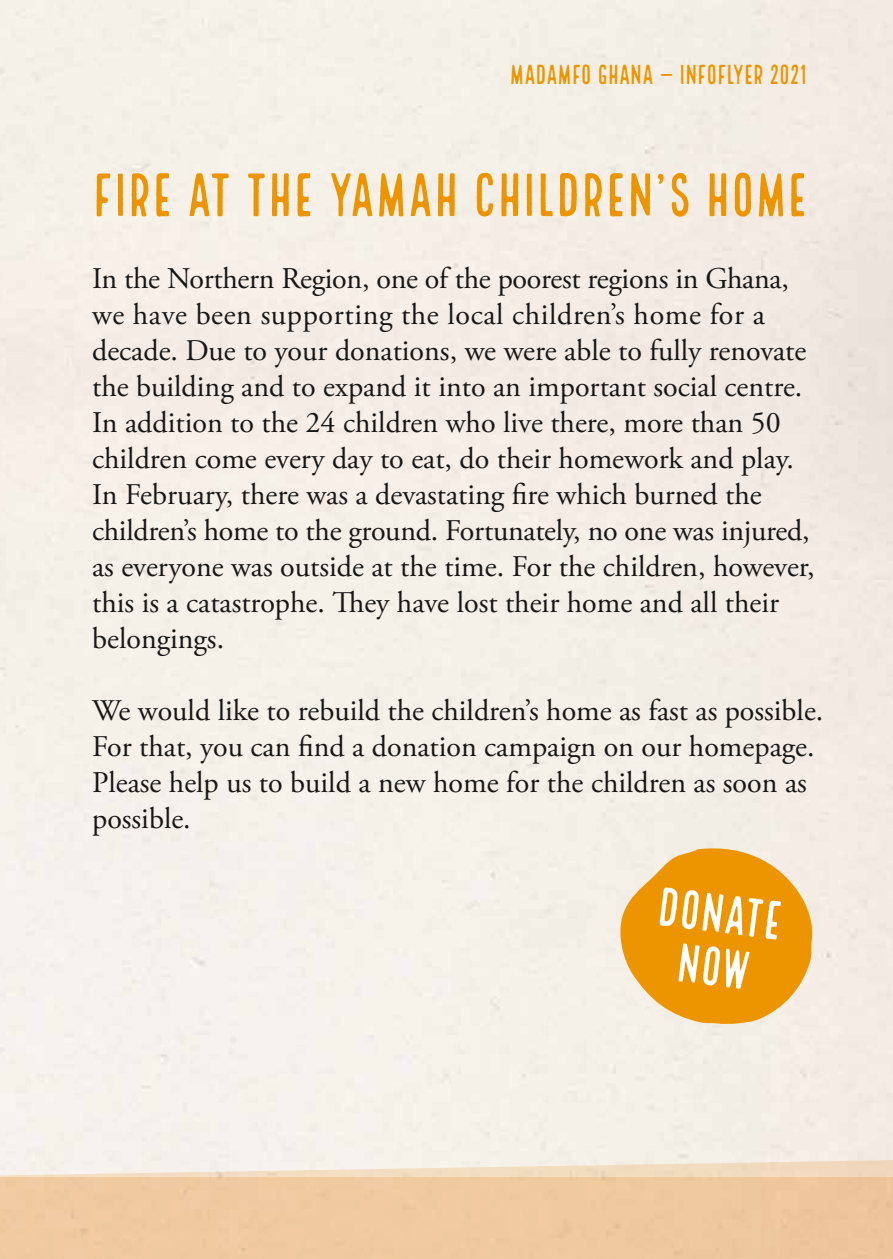
<style>
.page{position:relative;width:893px;height:1259px;background:#fff}
.page>*{position:absolute;margin:0;border:0;box-sizing:border-box;transform-origin:0 0}
.t1{font:60px "Local Brewery Four";letter-spacing:-.01em;color:#ec9500}
.t2{font:53.4px/53.4px "Local Brewery Four";color:#fff;text-align:center}
.t3{font:30px/36px "Adobe Garamond Pro";color:#181716}
.t4{font:27px "Local Brewery Four";letter-spacing:-.03em;color:#ec9500}
</style>
<div class="page">
<svg style="left:0;top:1159px;width:893px;height:100px;background:#efcea7"></svg>
<svg style="left:617px;top:843px;width:196px;height:182px;background:#eeac3c"></svg>
<p class="t4" style="left:510px;top:59px;width:299px">MADAMFO GHANA — INFOFLyer 2021</p>
<h1 class="t1" style="left:92px;top:162px;width:718px">FIRE AT THE YAMAH CHILDREN’S HOME</h1>
<p class="t3" style="left:92px;top:262px;width:724px">In the Northern Region, one of the poorest regions in Ghana, we have been supporting the local children’s home for a decade. Due to your donations, we were able to fully renovate the building and to expand it into an important social centre.<br>In addition to the 24 children who live there, more than 50 children come every day to eat, do their homework and play.<br>In February, there was a devastating fire which burned the children’s home to the ground. Fortunately, no one was injured, as everyone was outside at the time. For the children, however, this is a catastrophe. They have lost their home and all their belongings.</p>
<p class="t3" style="left:92px;top:694px;width:733px">We would like to rebuild the children’s home as fast as possible.<br>For that, you can find a donation campaign on our homepage.<br>Please help us to build a new home for the children as soon as possible.</p>
<h2 class="t2" style="left:660px;top:883px;width:128px;rotate:7deg">Donate<br>Now</h2>
</div>
